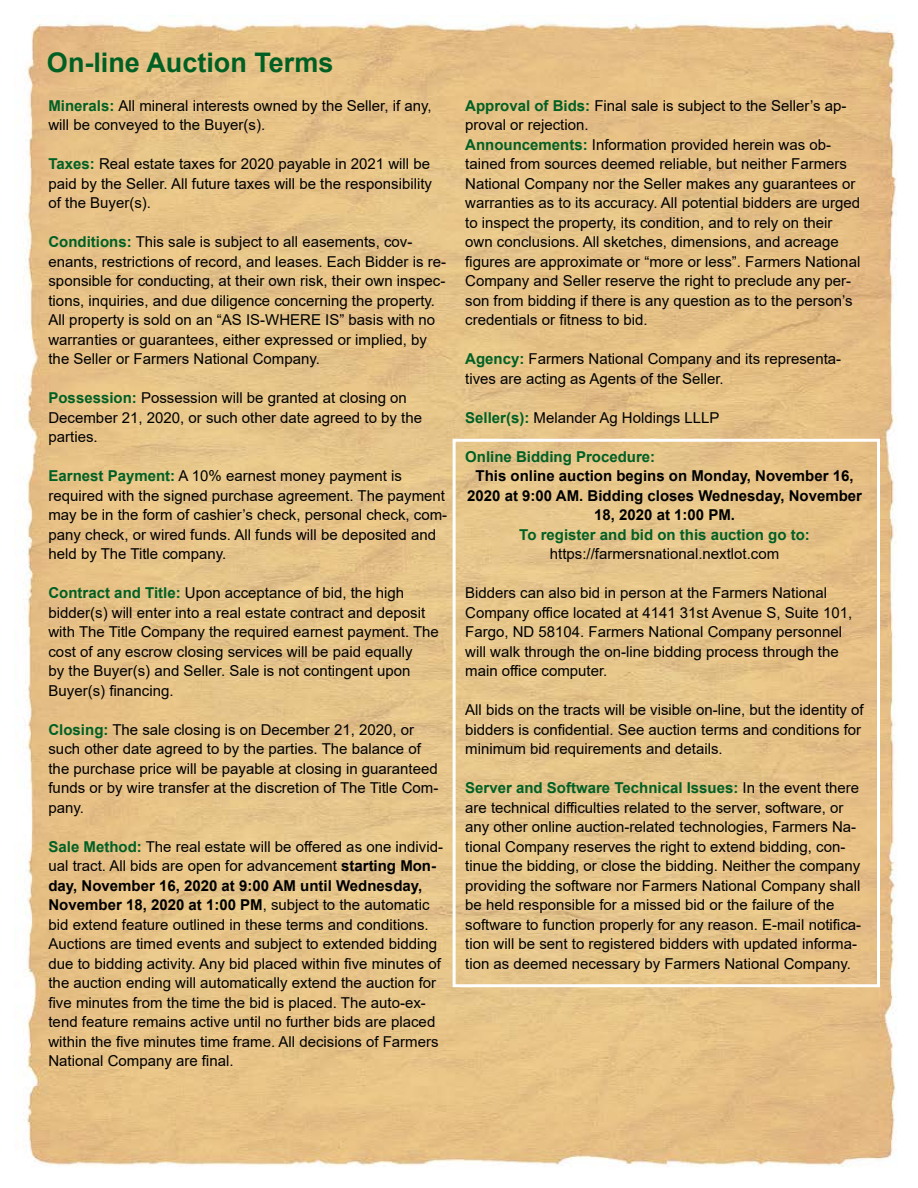
<style>
.page{position:relative;width:918px;height:1188px;background:#fff}
.page>*{position:absolute;margin:0;border:0;box-sizing:border-box;transform-origin:0 0}
.t1{font:700 27px "Arial";color:#006023}
.t2{font:15px/19.5px "Arial";color:#000}
.t3{font:700 15px/19.5px "Arial";color:#000;text-align:center}
.t4{font:700 15px "Arial";color:#006023}
.s1{font-weight:700;color:#006023}
.s2{font-weight:700}
</style>
<div class="page">
<img style="left:14px;top:15px;width:882px;height:1152px">
<div style="left:454px;top:440px;width:425px;height:546px;background:#e6c489"></div>
<div style="left:453px;top:439px;width:427px;height:548px;border:3px solid #fff"></div>
<h1 class="t1" style="left:47px;top:44px;width:288px">On-line Auction Terms</h1>
<p class="t2" style="left:48px;top:96px;width:385px"><span class="s1">Minerals:</span> All mineral interests owned by the Seller, if any, will be conveyed to the Buyer(s).</p>
<p class="t2" style="left:48px;top:154px;width:385px"><span class="s1">Taxes:</span> Real estate taxes for 2020 payable in 2021 will be paid by the Seller. All future taxes will be the responsibility of the Buyer(s).</p>
<p class="t2" style="left:48px;top:232px;width:399px"><span class="s1">Conditions:</span> This sale is subject to all easements, cov&shy;enants, restrictions of record, and leases. Each Bidder is re&shy;sponsible for conducting, at their own risk, their own inspec&shy;tions, inquiries, and due diligence concerning the property.<br>All property is sold on an “AS IS-WHERE IS” basis with no warranties or guarantees, either expressed or implied, by the Seller or Farmers National Company.</p>
<p class="t2" style="left:48px;top:388px;width:375px"><span class="s1">Possession:</span> Possession will be granted at closing on<br>December 21, 2020, or such other date agreed to by the parties.</p>
<p class="t2" style="left:48px;top:466px;width:400px"><span class="s1">Earnest Payment:</span> A 10% earnest money payment is required with the signed purchase agreement. The payment may be in the form of cashier’s check, personal check, com&shy;pany check, or wired funds. All funds will be deposited and held by The Title company.</p>
<p class="t2" style="left:48px;top:583px;width:392px"><span class="s1">Contract and Title:</span> Upon acceptance of bid, the high bidder(s) will enter into a real estate contract and deposit with The Title Company the required earnest payment. The cost of any escrow closing services will be paid equally<br>by the Buyer(s) and Seller. Sale is not contingent upon Buyer(s) financing.</p>
<p class="t2" style="left:48px;top:720px;width:391px"><span class="s1">Closing:</span> The sale closing is on December 21, 2020, or such other date agreed to by the parties. The balance of the purchase price will be payable at closing in guaranteed funds or by wire transfer at the discretion of The Title Com&shy;pany.</p>
<p class="t2" style="left:48px;top:837px;width:396px"><span class="s1">Sale Method:</span> The real estate will be offered as one individ&shy;ual tract. All bids are open for advancement <span class="s2">starting Mon&shy;day, November 16, 2020 at 9:00 AM until Wednesday, November 18, 2020 at 1:00 PM</span>, subject to the automatic bid extend feature outlined in these terms and conditions.<br>Auctions are timed events and subject to extended bidding due to bidding activity. Any bid placed within five minutes of the auction ending will automatically extend the auction for five minutes from the time the bid is placed. The auto-ex&shy;tend feature remains active until no further bids are placed within the five minutes time frame. All decisions of Farmers National Company are final.</p>
<p class="t2" style="left:465px;top:96px;width:397px"><span class="s1">Approval of Bids:</span> Final sale is subject to the Seller’s ap&shy;proval or rejection.<br><span class="s1">Announcements:</span> Information provided herein was ob&shy;tained from sources deemed reliable, but neither Farmers National Company nor the Seller makes any guarantees or warranties as to its accuracy. All potential bidders are urged to inspect the property, its condition, and to rely on their own conclusions. All sketches, dimensions, and acreage figures are approximate or “more or less”. Farmers National Company and Seller reserve the right to preclude any per&shy;son from bidding if there is any question as to the person’s credentials or fitness to bid.</p>
<p class="t2" style="left:465px;top:349px;width:377px"><span class="s1">Agency:</span> Farmers National Company and its representa&shy;tives are acting as Agents of the Seller.</p>
<p class="t2" style="left:465px;top:408px;width:256px"><span class="s1">Seller(s):</span> Melander Ag Holdings LLLP</p>
<p class="t4" style="left:465px;top:446px;width:192px">Online Bidding Procedure:</p>
<p class="t3" style="left:467px;top:466px;width:396px">This online auction begins on Monday, November 16,<br>2020 at 9:00 AM. Bidding closes Wednesday, November<br>18, 2020 at 1:00 PM.</p>
<p class="t4" style="left:519px;top:524px;width:292px">To register and bid on this auction go to:</p>
<p class="t2" style="left:550px;top:544px;width:231px">https://farmersnational.nextlot.com</p>
<p class="t2" style="left:465px;top:583px;width:389px">Bidders can also bid in person at the Farmers National Company office located at 4141 31st Avenue S, Suite 101, Fargo, ND 58104. Farmers National Company personnel will walk through the on-line bidding process through the main office computer.</p>
<p class="t2" style="left:465px;top:700px;width:400px">All bids on the tracts will be visible on-line, but the identity of bidders is confidential. See auction terms and conditions for minimum bid requirements and details.</p>
<p class="t2" style="left:465px;top:778px;width:398px"><span class="s1">Server and Software Technical Issues:</span> In the event there are technical difficulties related to the server, software, or any other online auction-related technologies, Farmers Na&shy;tional Company reserves the right to extend bidding, con&shy;tinue the bidding, or close the bidding. Neither the company providing the software nor Farmers National Company shall be held responsible for a missed bid or the failure of the software to function properly for any reason. E-mail notifica&shy;tion will be sent to registered bidders with updated informa&shy;tion as deemed necessary by Farmers National Company.</p>
</div>
